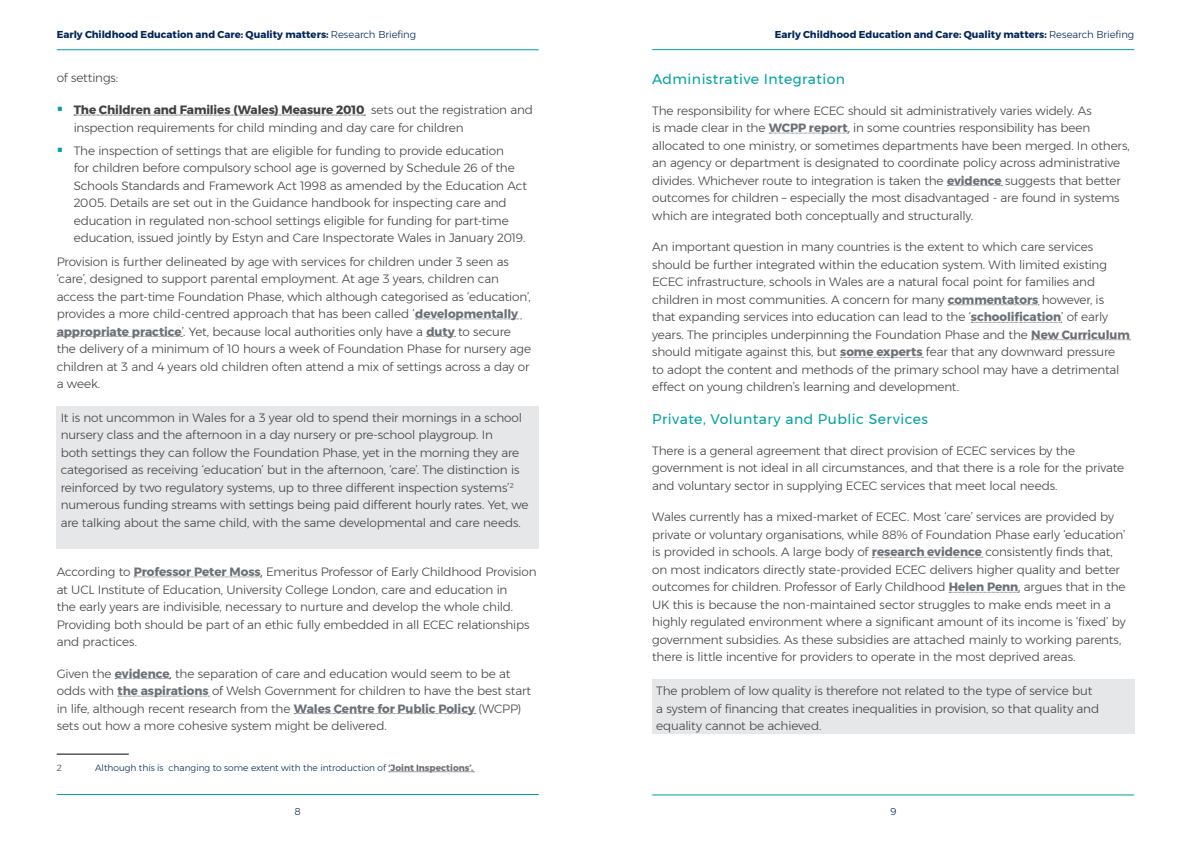
<style>
.page{position:relative;width:1191px;height:842px;background:#fff}
.page>*{position:absolute;margin:0;border:0;box-sizing:border-box;transform-origin:0 0}
.t1{font:14px "Montserrat";letter-spacing:.035em;color:#00a1a2}
.t2{font:300 12px/17.5px "Montserrat";letter-spacing:-.015em;color:#414042}
.t3{font:700 10px "Montserrat";color:#002659}
.t4{font:300 10px "Montserrat";color:#002659}
.t5{font:300 9px "Montserrat";color:#002659}
.t6{font:300 9px "Montserrat";color:#414042}
.s1{font-weight:300}
.s2{font-weight:700}
.s3{font-weight:700;color:#6c7077}
</style>
<div class="page">
<hr style="left:57px;top:794px;width:482px;height:1px;background:#00a1a2">
<hr style="left:652px;top:795px;width:482px;height:1px;background:#00a1a2">
<hr style="left:652px;top:49px;width:482px;height:1px;background:#00a1a2">
<hr style="left:57px;top:49px;width:482px;height:1px;background:#00a1a2">
<svg style="left:74px;top:115px;width:291px;height:1px"></svg>
<svg style="left:415px;top:319px;width:106px;height:1px"></svg>
<svg style="left:57px;top:336px;width:125px;height:1px"></svg>
<svg style="left:427px;top:336px;width:28px;height:1px"></svg>
<svg style="left:134px;top:577px;width:127px;height:1px"></svg>
<svg style="left:115px;top:678px;width:55px;height:1px"></svg>
<svg style="left:118px;top:696px;width:91px;height:1px"></svg>
<svg style="left:294px;top:713px;width:182px;height:1px"></svg>
<div style="left:57px;top:406px;width:482px;height:142px;background:#e6e7e8"></div>
<hr style="left:57px;top:754px;width:72px;height:1px;background:#000">
<svg style="left:389px;top:771px;width:85px;height:1px"></svg>
<svg style="left:769px;top:133px;width:79px;height:1px"></svg>
<svg style="left:947px;top:185px;width:55px;height:1px"></svg>
<svg style="left:948px;top:304px;width:91px;height:1px"></svg>
<svg style="left:971px;top:322px;width:91px;height:1px"></svg>
<svg style="left:1031px;top:339px;width:99px;height:1px"></svg>
<svg style="left:840px;top:357px;width:83px;height:1px"></svg>
<svg style="left:872px;top:557px;width:110px;height:1px"></svg>
<svg style="left:949px;top:592px;width:70px;height:1px"></svg>
<div style="left:652px;top:679px;width:482px;height:55px;background:#e6e7e8"></div>
<p class="t3" style="left:57px;top:27px;width:361px">Early Childhood Education and Care: Quality matters: <span class="s1">Research Briefing</span></p>
<p class="t3" style="left:775px;top:26px;width:361px">Early Childhood Education and Care: Quality matters: <span class="s1">Research Briefing</span></p>
<p class="t2" style="left:57px;top:69px;width:63px">of settings:</p>
<p class="t2" style="left:74px;top:101px;width:461px"><span class="s2">The Children and Families (Wales) Measure 2010</span> sets out the registration and inspection requirements for child minding and day care for children</p>
<p class="t2" style="left:74px;top:142px;width:455px">The inspection of settings that are eligible for funding to provide education<br>for children before compulsory school age is governed by Schedule 26 of the Schools Standards and Framework Act 1998 as amended by the Education Act 2005. Details are set out in the Guidance handbook for inspecting care and education in regulated non-school settings eligible for funding for part-time education, issued jointly by Estyn and Care Inspectorate Wales in January 2019.</p>
<p class="t2" style="left:57px;top:252px;width:476px">Provision is further delineated by age with services for children under 3 seen as ‘care’, designed to support parental employment. At age 3 years, children can access the part-time Foundation Phase, which although categorised as ‘education’, provides a more child-centred approach that has been called ‘<span class="s3">developmentally appropriate practice</span>’. Yet, because local authorities only have a <span class="s3">duty</span> to secure the delivery of a minimum of 10 hours a week of Foundation Phase for nursery age children at 3 and 4 years old children often attend a mix of settings across a day or a week.</p>
<p class="t2" style="left:61px;top:409px;width:469px">It is not uncommon in Wales for a 3 year old to spend their mornings in a school nursery class and the afternoon in a day nursery or pre-school playgroup. In<br>both settings they can follow the Foundation Phase, yet in the morning they are categorised as receiving ‘education’ but in the afternoon, ‘care’. The distinction is reinforced by two regulatory systems, up to three different inspection systems’<sup>2 </sup>numerous funding streams with settings being paid different hourly rates. Yet, we are talking about the same child, with the same developmental and care needs.</p>
<p class="t2" style="left:57px;top:563px;width:481px">According to <span class="s3">Professor Peter Moss</span>, Emeritus Professor of Early Childhood Provision at UCL Institute of Education, University College London, care and education in<br>the early years are indivisible, necessary to nurture and develop the whole child.<br>Providing both should be part of an ethic fully embedded in all ECEC relationships and practices.</p>
<p class="t2" style="left:57px;top:664px;width:476px">Given the <span class="s3">evidence</span>, the separation of care and education would seem to be at odds with <span class="s3">the aspirations</span> of Welsh Government for children to have the best start in life, although recent research from the <span class="s3">Wales Centre for Public Policy</span> (WCPP) sets out how a more cohesive system might be delivered.</p>
<p class="t6" style="left:57px;top:761px;width:7px">2</p>
<p class="t5" style="left:95px;top:761px;width:380px">Although this is changing to some extent with the introduction of <span class="s3">‘Joint Inspections’.</span></p>
<p class="t1" style="left:652px;top:69px;width:194px">Administrative Integration</p>
<p class="t2" style="left:652px;top:101px;width:479px">The responsibility for where ECEC should sit administratively varies widely. As<br>is made clear in the <span class="s3">WCPP report</span>, in some countries responsibility has been allocated to one ministry, or sometimes departments have been merged. In others, an agency or department is designated to coordinate policy across administrative divides. Whichever route to integration is taken the <span class="s3">evidence</span> suggests that better outcomes for children – especially the most disadvantaged - are found in systems which are integrated both conceptually and structurally.</p>
<p class="t2" style="left:652px;top:238px;width:479px">An important question in many countries is the extent to which care services should be further integrated within the education system. With limited existing ECEC infrastructure, schools in Wales are a natural focal point for families and children in most communities. A concern for many <span class="s3">commentators</span> however, is that expanding services into education can lead to the ‘<span class="s3">schoolification</span>’ of early years. The principles underpinning the Foundation Phase and the <span class="s3">New Curriculum </span>should mitigate against this, but <span class="s3">some experts</span> fear that any downward pressure to adopt the content and methods of the primary school may have a detrimental effect on young children’s learning and development.</p>
<p class="t1" style="left:652px;top:409px;width:277px">Private, Voluntary and Public Services</p>
<p class="t2" style="left:652px;top:441px;width:473px">There is a general agreement that direct provision of ECEC services by the government is not ideal in all circumstances, and that there is a role for the private and voluntary sector in supplying ECEC services that meet local needs.</p>
<p class="t2" style="left:652px;top:508px;width:475px">Wales currently has a mixed-market of ECEC. Most ‘care’ services are provided by private or voluntary organisations, while 88% of Foundation Phase early ‘education’ is provided in schools. A large body of <span class="s3">research evidence</span> consistently finds that, on most indicators directly state-provided ECEC delivers higher quality and better outcomes for children. Professor of Early Childhood <span class="s3">Helen Penn</span>, argues that in the UK this is because the non-maintained sector struggles to make ends meet in a highly regulated environment where a significant amount of its income is ‘fixed’ by government subsidies. As these subsidies are attached mainly to working parents, there is little incentive for providers to operate in the most deprived areas.</p>
<p class="t2" style="left:656px;top:682px;width:444px">The problem of low quality is therefore not related to the type of service but a system of financing that creates inequalities in provision, so that quality and equality cannot be achieved.</p>
<p class="t4" style="left:294px;top:804px;width:8px">8</p>
<p class="t4" style="left:890px;top:804px;width:8px">9</p>
</div>
